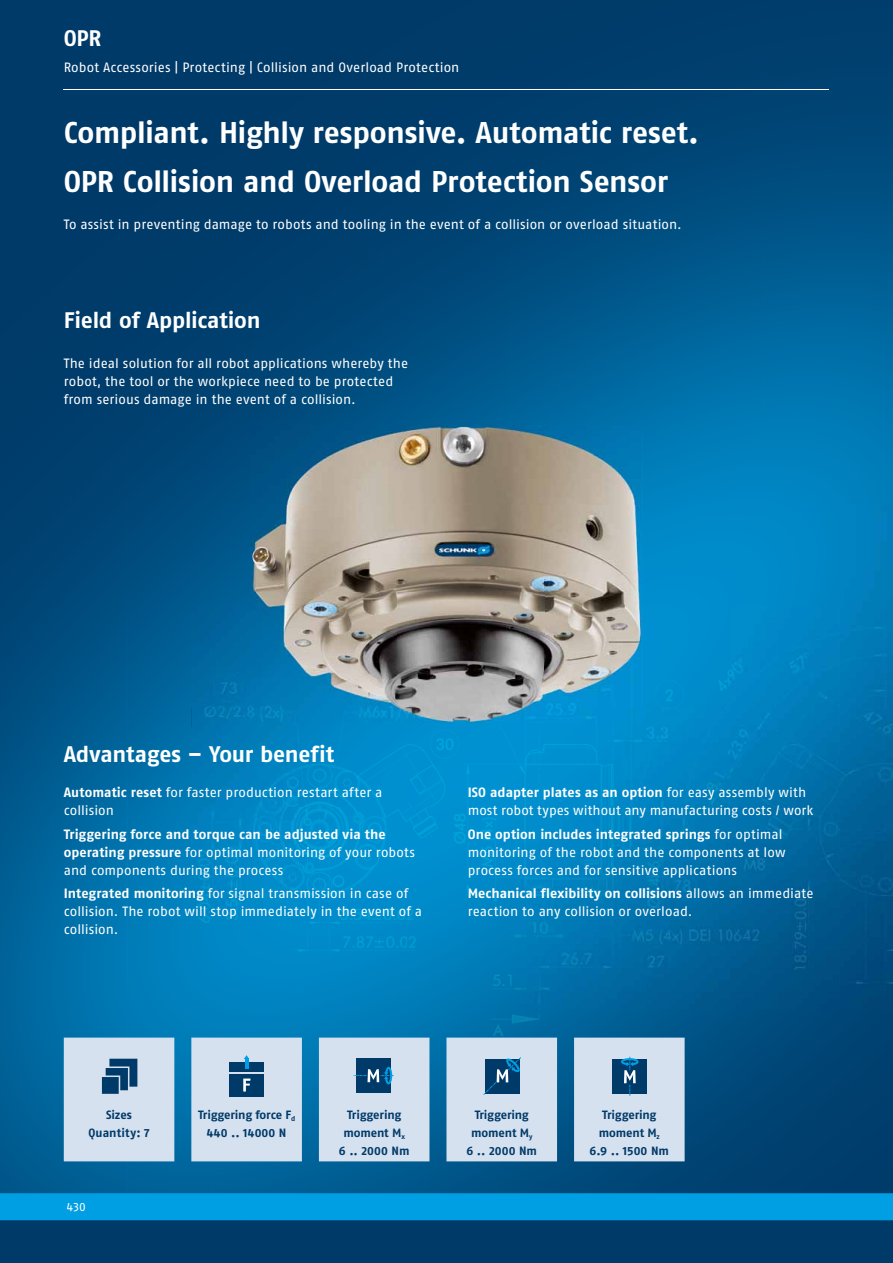
<style>
.page{position:relative;width:893px;height:1263px;background:#fff}
.page>*{position:absolute;margin:0;border:0;box-sizing:border-box;transform-origin:0 0}
.t1{font:700 30px/49.3px "SCHUNK Fago Pro";letter-spacing:-.01em;color:#fff}
.t2{font:700 22.5px "SCHUNK Fago Pro";letter-spacing:-.01em;color:#fff}
.t3{font:13.5px/18px "SCHUNK Fago Pro";letter-spacing:.005em;color:#fff}
.t4{font:700 12px/18px "SCHUNK Fago Pro";letter-spacing:-.01em;color:#003a69;text-align:center}
.t5{font:12px "SCHUNK Fago Pro";color:#fff}
.s1{font-weight:700}
</style>
<div class="page">
<img style="left:0;top:0;width:893px;height:311px">
<img style="left:0;top:311px;width:255px;height:156px">
<img style="left:255px;top:311px;width:383px;height:114px">
<img style="left:638px;top:311px;width:255px;height:156px">
<img style="left:0;top:467px;width:127px;height:726px">
<img style="left:127px;top:467px;width:85px;height:260px">
<div style="left:212px;top:467px;width:39px;height:39px;background:#004e80"></div>
<div style="left:642px;top:467px;width:251px;height:39px;background:#0083c0"></div>
<img style="left:127px;top:727px;width:64px;height:260px">
<img style="left:127px;top:987px;width:85px;height:206px">
<img style="left:212px;top:1110px;width:681px;height:83px">
<div style="left:0;top:1202px;width:893px;height:61px;background:#003a69"></div>
<div style="left:0;top:1193px;width:893px;height:27px;background:#009ee3"></div>
<img style="left:191px;top:506px;width:60px;height:201px">
<img style="left:642px;top:506px;width:197px;height:201px">
<img style="left:839px;top:506px;width:54px;height:503px">
<img style="left:191px;top:707px;width:108px;height:330px">
<img style="left:299px;top:723px;width:324px;height:85px">
<img style="left:623px;top:707px;width:216px;height:101px">
<img style="left:299px;top:808px;width:540px;height:201px">
<img style="left:299px;top:1009px;width:594px;height:101px">
<hr style="left:64px;top:89px;width:765px;height:1px;background:#fff">
<img style="left:251px;top:425px;width:391px;height:298px">
<svg style="left:64px;top:1037px;width:621px;height:124px;background:#bad1e4"></svg>
<svg style="left:102px;top:1059px;width:35px;height:35px"></svg>
<div style="left:230px;top:1074px;width:34px;height:22px;background:#003a69"></div>
<div style="left:230px;top:1062px;width:34px;height:10px;background:#003a69"></div>
<svg style="left:244px;top:1055px;width:5px;height:14px"></svg>
<svg style="left:243px;top:1078px;width:8px;height:13px"></svg>
<div style="left:356px;top:1058px;width:34px;height:34px;background:#003a69"></div>
<svg style="left:354px;top:1067px;width:39px;height:17px"></svg>
<svg style="left:483px;top:1057px;width:38px;height:38px"></svg>
<div style="left:613px;top:1060px;width:34px;height:34px;background:#003a69"></div>
<svg style="left:621px;top:1057px;width:18px;height:39px"></svg>
<h2 class="t2" style="left:64px;top:24px;width:39px">OPR</h2>
<p class="t3" style="left:64px;top:59px;width:397px">Robot Accessories | Protecting | Collision and Overload Protection</p>
<h1 class="t1" style="left:64px;top:108px;width:637px">Compliant. Highly responsive. Automatic reset.<br>OPR Collision and Overload Protection Sensor</h1>
<p class="t3" style="left:64px;top:215px;width:619px">To assist in preventing damage to robots and tooling in the event of a collision or overload situation.</p>
<h2 class="t2" style="left:64px;top:307px;width:198px">Field of Application</h2>
<p class="t3" style="left:64px;top:354px;width:346px">The ideal solution for all robot applications whereby the robot, the tool or the workpiece need to be protected from serious damage in the event of a collision.</p>
<h2 class="t2" style="left:64px;top:741px;width:272px">Advantages – Your benefit</h2>
<p class="t3" style="left:64px;top:784px;width:320px"><span class="s1">Automatic reset</span> for faster production restart after a collision</p>
<p class="t3" style="left:64px;top:825px;width:353px"><span class="s1">Triggering force and torque can be adjusted via the operating pressure</span> for optimal monitoring of your robots and components during the process</p>
<p class="t3" style="left:64px;top:885px;width:360px"><span class="s1">Integrated monitoring</span> for signal transmission in case of collision. The robot will stop immediately in the event of a collision.</p>
<p class="t3" style="left:468px;top:784px;width:347px"><span class="s1">ISO adapter plates as an option</span> for easy assembly with most robot types without any manufacturing costs / work</p>
<p class="t3" style="left:468px;top:825px;width:319px"><span class="s1">One option includes integrated springs</span> for optimal monitoring of the robot and the components at low process forces and for sensitive applications</p>
<p class="t3" style="left:468px;top:885px;width:347px"><span class="s1">Mechanical flexibility on collisions</span> allows an immediate reaction to any collision or overload.</p>
<p class="t4" style="left:88px;top:1106px;width:63px">Sizes<br>Quantity: 7</p>
<p class="t4" style="left:198px;top:1106px;width:99px">Triggering force F <sub>d<br></sub>440 .. 14000 N</p>
<p class="t4" style="left:339px;top:1106px;width:72px">Triggering moment M <sub>x<br></sub>6 .. 2000 Nm</p>
<p class="t4" style="left:466px;top:1106px;width:72px">Triggering moment M <sub>y<br></sub>6 .. 2000 Nm</p>
<p class="t4" style="left:590px;top:1106px;width:81px">Triggering moment M <sub>z<br></sub>6.9 .. 1500 Nm</p>
<p class="t5" style="left:67px;top:1199px;width:20px">430</p>
</div>
